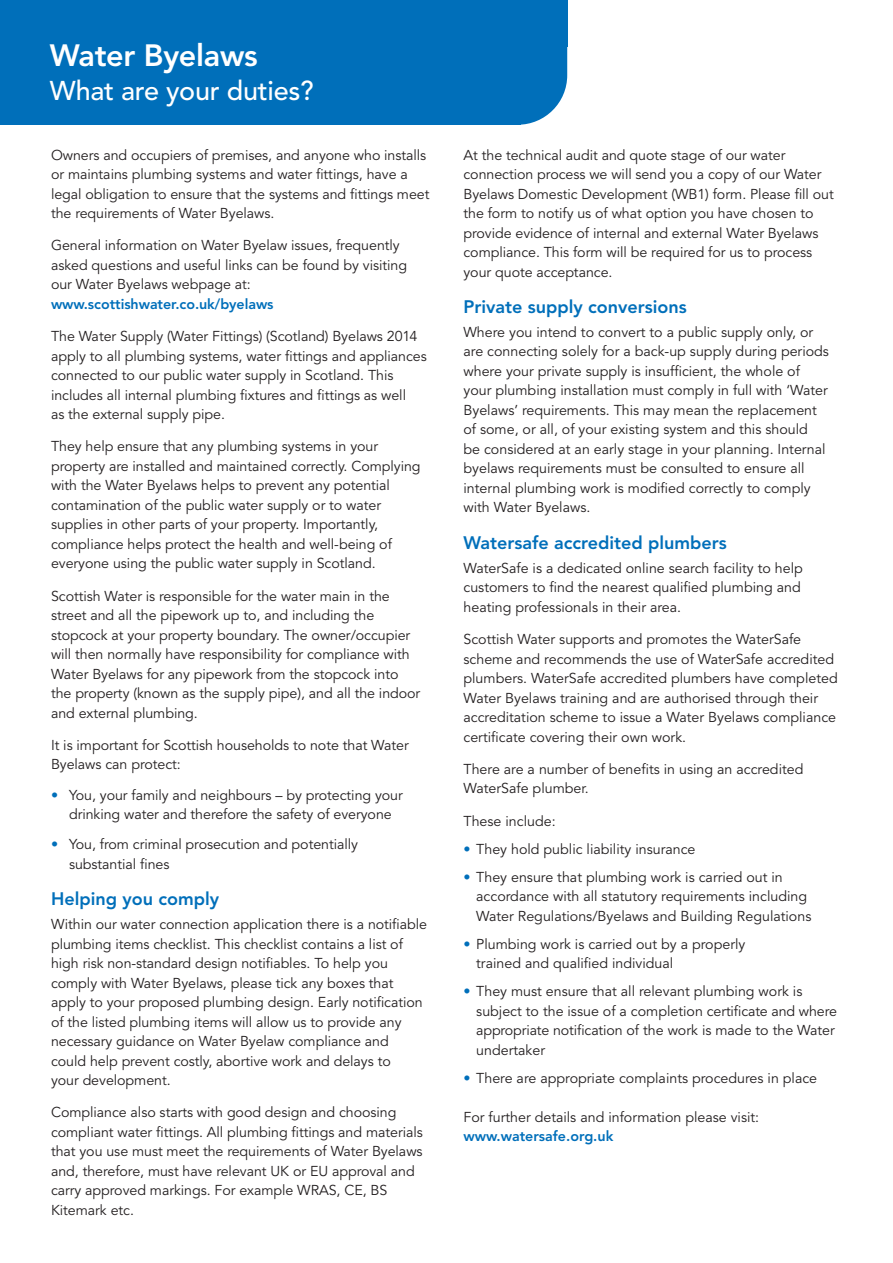
<style>
.page{position:relative;width:893px;height:1263px;background:#fff}
.page>*{position:absolute;margin:0;border:0;box-sizing:border-box;transform-origin:0 0}
.t1{font:800 30.6px "Avenir";letter-spacing:-.01em;color:#fff}
.t2{font:500 27px "Avenir";letter-spacing:-.01em;color:#fff}
.Body_Copy{font:800 18px "Avenir";color:#006fba}
.Body_Copy-2{font:14.25px/19.5px "Avenir";letter-spacing:-.005em;color:#231f20}
.s1{font-weight:800;color:#006fba}
.s2{color:#006fba}
</style>
<div class="page">
<div style="left:0;top:0;width:521px;height:125px;background:#006fba"></div>
<svg style="left:521px;top:47px;width:46px;height:78px;background:#2584c4"></svg>
<div style="left:519px;top:0;width:48px;height:47px;background:#006fba"></div>
<p class="t1" style="left:50px;top:37px;width:209px">Water Byelaws</p>
<p class="t2" style="left:50px;top:75px;width:265px">What are your duties?</p>
<p class="Body_Copy-2" style="left:51px;top:145px;width:380px">Owners and occupiers of premises, and anyone who installs or maintains plumbing systems and water fittings, have a legal obligation to ensure that the systems and fittings meet the requirements of Water Byelaws.</p>
<p class="Body_Copy-2" style="left:51px;top:236px;width:358px">General information on Water Byelaw issues, frequently asked questions and useful links can be found by visiting our Water Byelaws webpage at: <span class="s1">www.scottishwater.co.uk/byelaws</span></p>
<p class="Body_Copy-2" style="left:51px;top:327px;width:377px">The Water Supply (Water Fittings) (Scotland) Byelaws 2014 apply to all plumbing systems, water fittings and appliances connected to our public water supply in Scotland. This includes all internal plumbing fixtures and fittings as well<br>as the external supply pipe.</p>
<p class="Body_Copy-2" style="left:51px;top:437px;width:371px">They help ensure that any plumbing systems in your property are installed and maintained correctly. Complying with the Water Byelaws helps to prevent any potential contamination of the public water supply or to water supplies in other parts of your property. Importantly, compliance helps protect the health and well-being of everyone using the public water supply in Scotland.</p>
<p class="Body_Copy-2" style="left:51px;top:586px;width:371px">Scottish Water is responsible for the water main in the street and all the pipework up to, and including the stopcock at your property boundary. The owner/occupier will then normally have responsibility for compliance with Water Byelaws for any pipework from the stopcock into the property (known as the supply pipe), and all the indoor and external plumbing.</p>
<p class="Body_Copy-2" style="left:51px;top:736px;width:359px">It is important for Scottish households to note that Water<br>Byelaws can protect:</p>
<p class="Body_Copy-2" style="left:51px;top:785px;width:353px;text-align:center"><span class="s2">•</span> You, your family and neighbours – by protecting your drinking water and therefore the safety of everyone</p>
<p class="Body_Copy-2" style="left:69px;top:835px;width:291px;text-indent:-18px"><span class="s2">•</span> You, from criminal prosecution and potentially substantial fines</p>
<p class="Body_Copy" style="left:51px;top:888px;width:170px">Helping you comply</p>
<p class="Body_Copy-2" style="left:51px;top:915px;width:378px">Within our water connection application there is a notifiable plumbing items checklist. This checklist contains a list of high risk non-standard design notifiables. To help you comply with Water Byelaws, please tick any boxes that apply to your proposed plumbing design. Early notification of the listed plumbing items will allow us to provide any necessary guidance on Water Byelaw compliance and could help prevent costly, abortive work and delays to<br>your development.</p>
<p class="Body_Copy-2" style="left:51px;top:1103px;width:373px">Compliance also starts with good design and choosing compliant water fittings. All plumbing fittings and materials that you use must meet the requirements of Water Byelaws and, therefore, must have relevant UK or EU approval and carry approved markings. For example WRAS, CE, BS Kitemark etc.</p>
<p class="Body_Copy-2" style="left:463px;top:145px;width:372px">At the technical audit and quote stage of our water connection process we will send you a copy of our Water Byelaws Domestic Development (WB1) form. Please fill out the form to notify us of what option you have chosen to provide evidence of internal and external Water Byelaws compliance. This form will be required for us to process your quote acceptance.</p>
<p class="Body_Copy" style="left:463px;top:296px;width:225px">Private supply conversions</p>
<p class="Body_Copy-2" style="left:463px;top:323px;width:367px">Where you intend to convert to a public supply only, or are connecting solely for a back-up supply during periods where your private supply is insufficient, the whole of your plumbing installation must comply in full with ‘Water Byelaws’ requirements. This may mean the replacement of some, or all, of your existing system and this should<br>be considered at an early stage in your planning. Internal byelaws requirements must be consulted to ensure all internal plumbing work is modified correctly to comply with Water Byelaws.</p>
<p class="Body_Copy" style="left:463px;top:532px;width:265px">Watersafe accredited plumbers</p>
<p class="Body_Copy-2" style="left:463px;top:558px;width:341px">WaterSafe is a dedicated online search facility to help customers to find the nearest qualified plumbing and heating professionals in their area.</p>
<p class="Body_Copy-2" style="left:463px;top:630px;width:376px">Scottish Water supports and promotes the WaterSafe scheme and recommends the use of WaterSafe accredited plumbers. WaterSafe accredited plumbers have completed Water Byelaws training and are authorised through their accreditation scheme to issue a Water Byelaws compliance certificate covering their own work.</p>
<p class="Body_Copy-2" style="left:463px;top:759px;width:341px">There are a number of benefits in using an accredited<br>WaterSafe plumber.</p>
<p class="Body_Copy-2" style="left:463px;top:811px;width:94px">These include:</p>
<p class="Body_Copy-2" style="left:463px;top:839px;width:234px"><span class="s2">•</span> They hold public liability insurance</p>
<p class="Body_Copy-2" style="left:476px;top:867px;width:337px;text-indent:-13px"><span class="s2">•</span> They ensure that plumbing work is carried out in accordance with all statutory requirements including<br>Water Regulations/Byelaws and Building Regulations</p>
<p class="Body_Copy-2" style="left:476px;top:934px;width:271px;text-indent:-13px"><span class="s2">•</span> Plumbing work is carried out by a properly trained and qualified individual</p>
<p class="Body_Copy-2" style="left:476px;top:982px;width:362px;text-indent:-13px"><span class="s2">•</span> They must ensure that all relevant plumbing work is subject to the issue of a completion certificate and where appropriate notification of the work is made to the Water undertaker</p>
<p class="Body_Copy-2" style="left:463px;top:1068px;width:355px"><span class="s2">•</span> There are appropriate complaints procedures in place</p>
<p class="Body_Copy-2" style="left:463px;top:1107px;width:297px">For further details and information please visit: <span class="s1">www.watersafe.org.uk</span></p>
</div>
